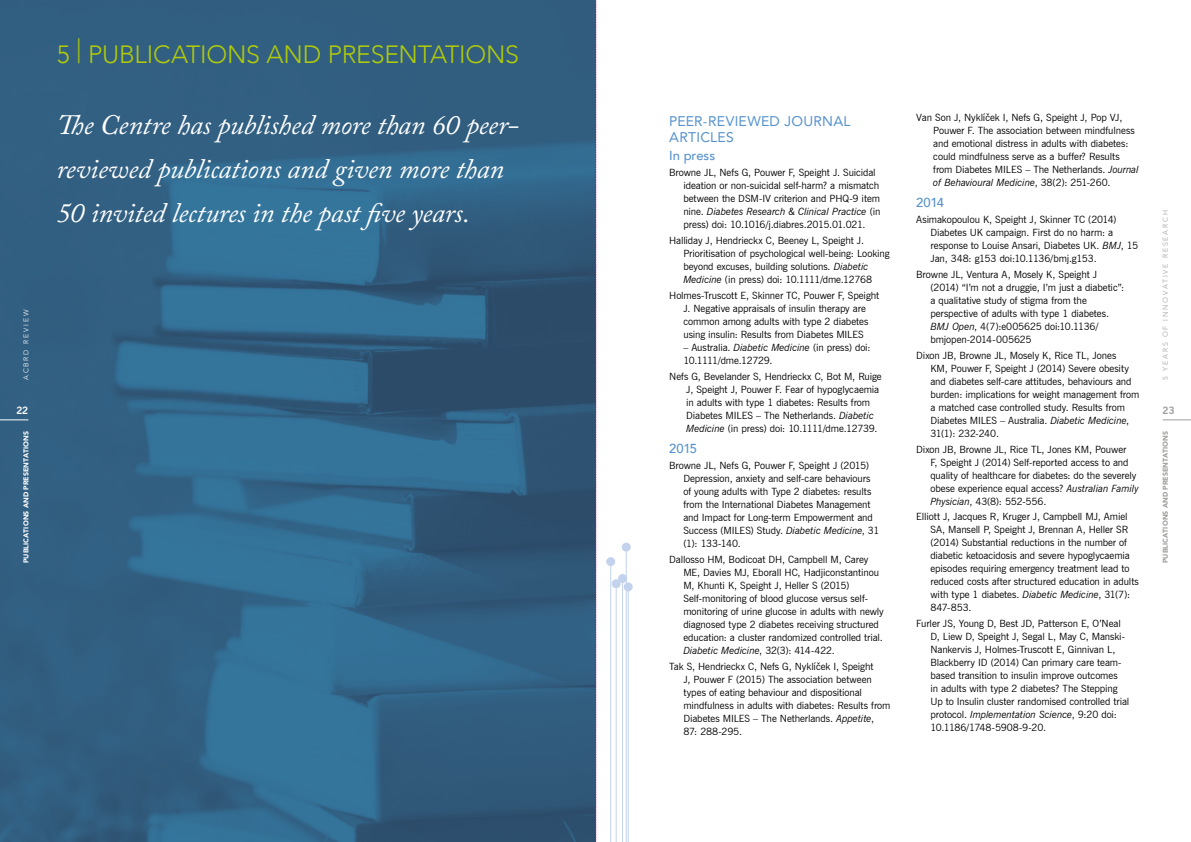
<style>
.page{position:relative;width:1191px;height:842px;background:#fff}
.page>*{position:absolute;margin:0;border:0;box-sizing:border-box;transform-origin:0 0}
.t1{font:italic 28px/44px "Adobe Caslon Pro";letter-spacing:-.01em;color:#fff}
.t2{font:300 25px "Avenir";letter-spacing:-.015em;color:#afca0b}
.t3{font:14px "Avenir";letter-spacing:.02em;color:#5692ce}
.t4{font:500 13px "Avenir";color:#5692ce}
.t5{font:10px/13px "News Gothic BT";letter-spacing:-.01em;color:#000}
.t6{font:700 10px "News Gothic BT";color:#fff}
.t7{font:700 10px "News Gothic BT";color:#9d9d9c}
.t8{font:900 7px "Avenir";color:#fff}
.t9{font:900 7px "Avenir";color:#9d9d9c}
.t10{font:300 7px "Avenir";letter-spacing:.26em;color:#9d9d9c}
.t11{font:300 7px "Avenir";letter-spacing:.26em;color:#fff}
.s1{font-style:italic}
</style>
<div class="page">
<img style="left:0;top:0;width:595px;height:842px">
<div style="left:624px;top:582px;width:8px;height:9px;background:#c3d2ed;border-radius:50%"></div>
<div style="left:611px;top:579px;width:9px;height:9px;background:#c3d2ed;border-radius:50%"></div>
<div style="left:606px;top:557px;width:9px;height:9px;background:#c3d2ed;border-radius:50%"></div>
<div style="left:622px;top:543px;width:8px;height:9px;background:#c3d2ed;border-radius:50%"></div>
<div style="left:618px;top:574px;width:9px;height:9px;background:#c3d2ed;border-radius:50%"></div>
<hr style="left:628px;top:591px;width:1px;height:251px;background:#c3d2ed">
<hr style="left:616px;top:588px;width:1px;height:254px;background:#c3d2ed">
<hr style="left:610px;top:566px;width:1px;height:276px;background:#c3d2ed">
<hr style="left:626px;top:552px;width:1px;height:290px;background:#c3d2ed">
<hr style="left:622px;top:583px;width:1px;height:259px;background:#c3d2ed">
<svg style="left:595px;top:0;width:1px;height:842px"></svg>
<svg style="left:1162px;top:420px;width:29px;height:1px"></svg>
<svg style="left:0;top:420px;width:28px;height:1px"></svg>
<h2 class="t2" style="left:57px;top:39px;width:61px">5 | PUBLICATIONS</h2>
<h2 class="t2" style="left:267px;top:39px;width:19px">AND</h2>
<h2 class="t2" style="left:328px;top:39px;width:87px">PRESENTATIONS</h2>
<p class="t5" style="left:933px;top:111px;width:207px;text-indent:-17px">Van Son J, Nyklíček I, Nefs G, Speight J, Pop VJ, Pouwer F. The association between mindfulness and emotional distress in adults with diabetes: could mindfulness serve as a buffer? Results from Diabetes MILES – The Netherlands. <span class="s1">Journal of Behavioural Medicine</span>, 38(2): 251-260.</p>
<h3 class="t4" style="left:916px;top:191px;width:29px">2014</h3>
<p class="t5" style="left:930px;top:213px;width:209px;text-indent:-14px">Asimakopoulou K, Speight J, Skinner TC (2014)<br>Diabetes UK campaign. First do no harm: a response to Louise Ansari, Diabetes UK. <span class="s1">BMJ</span>, 15<br>Jan, 348: g153 doi:10.1136/bmj.g153.</p>
<p class="t5" style="left:930px;top:268px;width:195px;text-indent:-14px">Browne JL, Ventura A, Mosely K, Speight J (2014) “I’m not a druggie, I’m just a diabetic”: a qualitative study of stigma from the perspective of adults with type 1 diabetes.<br><span class="s1">BMJ Open</span>, 4(7):e005625 doi:10.1136/ bmjopen-2014-005625</p>
<p class="t5" style="left:930px;top:349px;width:210px;text-indent:-14px">Dixon JB, Browne JL, Mosely K, Rice TL, Jones<br>KM, Pouwer F, Speight J (2014) Severe obesity and diabetes self-care attitudes, behaviours and burden: implications for weight management from a matched case controlled study. Results from Diabetes MILES – Australia. <span class="s1">Diabetic Medicine</span>, 31(1): 232-240.</p>
<p class="t5" style="left:930px;top:442px;width:210px;text-indent:-14px">Dixon JB, Browne JL, Rice TL, Jones KM, Pouwer<br>F, Speight J (2014) Self-reported access to and quality of healthcare for diabetes: do the severely obese experience equal access? <span class="s1">Australian Family Physician</span>, 43(8): 552-556.</p>
<p class="t5" style="left:930px;top:510px;width:210px;text-indent:-14px">Elliott J, Jacques R, Kruger J, Campbell MJ, Amiel SA, Mansell P, Speight J, Brennan A, Heller SR (2014) Substantial reductions in the number of diabetic ketoacidosis and severe hypoglycaemia episodes requiring emergency treatment lead to reduced costs after structured education in adults with type 1 diabetes. <span class="s1">Diabetic Medicine</span>, 31(7):<br>847-853.</p>
<p class="t5" style="left:930px;top:617px;width:200px;text-indent:-14px">Furler JS, Young D, Best JD, Patterson E, O’Neal D, Liew D, Speight J, Segal L, May C, Manski-Nankervis J, Holmes-Truscott E, Ginnivan L, Blackberry ID (2014) Can primary care team&shy;based transition to insulin improve outcomes<br>in adults with type 2 diabetes? The Stepping Up to Insulin cluster randomised controlled trial protocol. <span class="s1">Implementation Science</span>, 9:20 doi:<br>10.1186/1748-5908-9-20.</p>
<h1 class="t1" style="left:57px;top:102px;width:463px">The Centre has published more than 60 peer&shy;reviewed publications and given more than<br>50 invited lectures in the past five years.</h1>
<h3 class="t3" style="left:669px;top:110px;width:9px">PEER</h3>
<h3 class="t3" style="left:703px;top:110px;width:47px">-REVIEWED</h3>
<h3 class="t3" style="left:784px;top:110px;width:19px">JOURNA</h3>
<h3 class="t3" style="left:843px;top:110px;width:8px">L</h3>
<h3 class="t3" style="left:669px;top:126px;width:10px">ART</h3>
<h3 class="t3" style="left:696px;top:126px;width:30px">ICLES</h3>
<h3 class="t4" style="left:669px;top:145px;width:47px">In press</h3>
<p class="t5" style="left:683px;top:166px;width:198px;text-indent:-14px">Browne JL, Nefs G, Pouwer F, Speight J. Suicidal ideation or non-suicidal self-harm? a mismatch between the DSM-IV criterion and PHQ-9 item nine. <span class="s1">Diabetes Research &amp; Clinical Practice</span> (in press) doi: 10.1016/j.diabres.2015.01.021.</p>
<p class="t5" style="left:683px;top:234px;width:208px;text-indent:-14px">Halliday J, Hendrieckx C, Beeney L, Speight J.<br>Prioritisation of psychological well-being: Looking beyond excuses, building solutions. <span class="s1">Diabetic Medicine</span> (in press) doi: 10.1111/dme.12768</p>
<p class="t5" style="left:669px;top:289px;width:211px;text-align:center">Holmes-Truscott E, Skinner TC, Pouwer F, Speight J. Negative appraisals of insulin therapy are common among adults with type 2 diabetes<br>using insulin: Results from Diabetes MILES</p>
<p class="t5" style="left:683px;top:341px;width:189px">– Australia. <span class="s1">Diabetic Medicine</span> (in press) doi:<br>10.1111/dme.12729.</p>
<p class="t5" style="left:686px;top:370px;width:197px;text-indent:-17px">Nefs G, Bevelander S, Hendrieckx C, Bot M, Ruige J, Speight J, Pouwer F. Fear of hypoglycaemia in adults with type 1 diabetes: Results from Diabetes MILES – The Netherlands. <span class="s1">Diabetic Medicine</span> (in press) doi: 10.1111/dme.12739.</p>
<h3 class="t4" style="left:669px;top:437px;width:29px">2015</h3>
<p class="t5" style="left:683px;top:459px;width:197px;text-indent:-14px">Browne JL, Nefs G, Pouwer F, Speight J (2015)<br>Depression, anxiety and self-care behaviours of young adults with Type 2 diabetes: results from the International Diabetes Management and Impact for Long-term Empowerment and Success (MILES) Study. <span class="s1">Diabetic Medicine</span>, 31 (1): 133-140.</p>
<p class="t5" style="left:683px;top:553px;width:202px;text-indent:-14px">Dallosso HM, Bodicoat DH, Campbell M, Carey ME, Davies MJ, Eborall HC, Hadjiconstantinou M, Khunti K, Speight J, Heller S (2015)<br>Self-monitoring of blood glucose versus self&shy;monitoring of urine glucose in adults with newly diagnosed type 2 diabetes receiving structured education: a cluster randomized controlled trial.<br><span class="s1">Diabetic Medicine</span>, 32(3): 414-422.</p>
<p class="t5" style="left:683px;top:659px;width:209px;text-indent:-14px">Tak S, Hendrieckx C, Nefs G, Nyklíček I, Speight<br>J, Pouwer F (2015) The association between types of eating behaviour and dispositional mindfulness in adults with diabetes: Results from Diabetes MILES – The Netherlands. <span class="s1">Appetite</span>,<br>87: 288-295.</p>
<p class="t10" style="left:1161px;top:380px;width:171px;rotate:-90deg">5 YEARS OF INNOVATIVE RESEARCH</p>
<p class="t11" style="left:22px;top:380px;width:72px;rotate:-90deg">ACBRD REVIEW</p>
<p class="t6" style="left:16px;top:404px;width:13px">22</p>
<p class="t7" style="left:1162px;top:404px;width:14px">23</p>
<p class="t8" style="left:20px;top:563px;width:133px;rotate:-90deg">publicationsandpresentations</p>
<p class="t9" style="left:1159px;top:563px;width:133px;rotate:-90deg">publicationsandpresentations</p>
</div>
